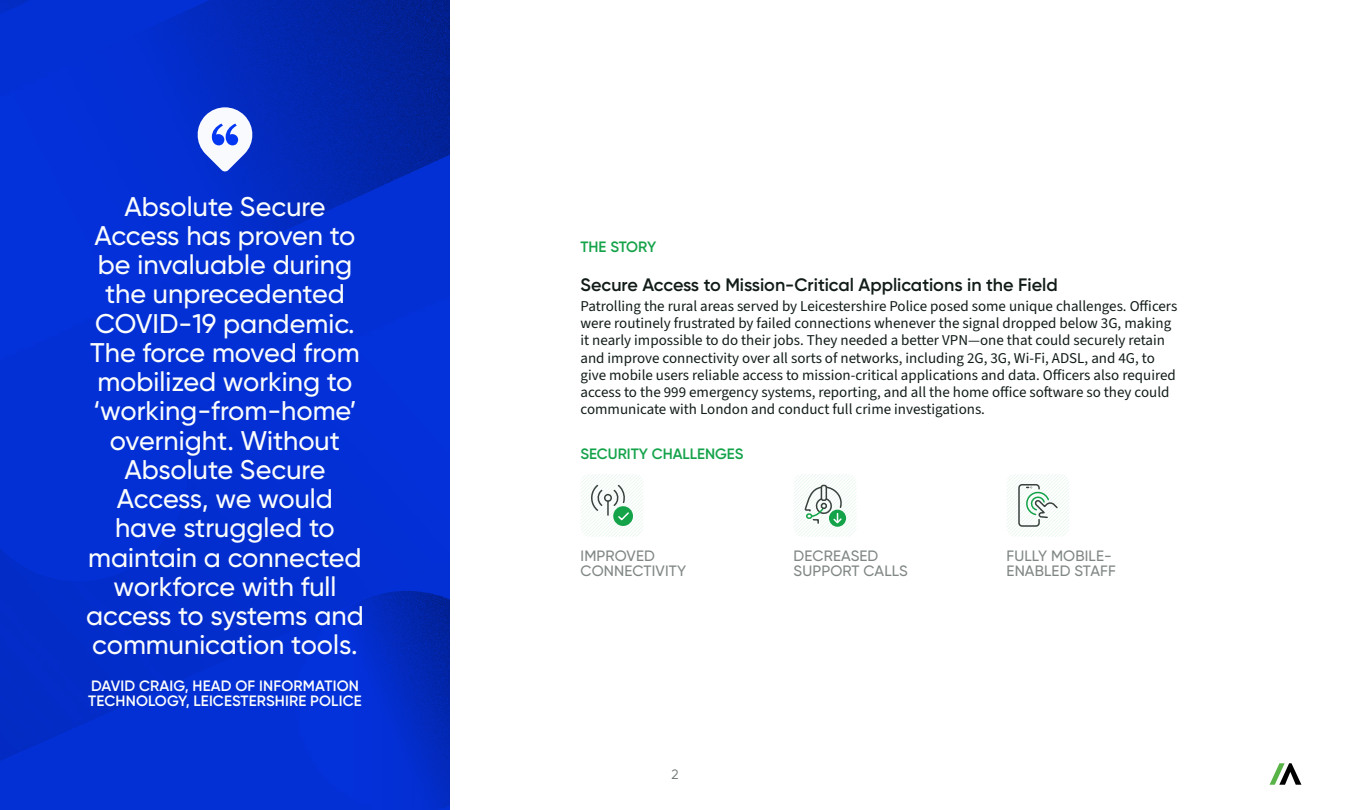
<style>
.page{position:relative;width:1350px;height:810px;background:#fff}
.page>*{position:absolute;margin:0;border:0;box-sizing:border-box;transform-origin:0 0}
.t1{font:500 27px/29.2px "Gilroy";color:#fbfdfc;text-align:center}
.t2{font:600 18px "Gilroy";color:#111c18}
.t3{font:15px/17.2px "Source Sans 3";color:#111c18}
.t4{font:500 15px/15px "Gilroy";letter-spacing:.01em;color:#808784}
.t5{font:600 15px/15px "Gilroy";letter-spacing:.01em;color:#fbfdfc}
.t6{font:600 15px "Gilroy";color:#15a34a}
.t7{font:13.5px "Gilroy";color:#6a716e}
</style>
<div class="page">
<svg style="left:1270px;top:763px;width:31px;height:22px"></svg>
<img style="left:0;top:0;width:450px;height:810px">
<svg style="left:794px;top:474px;width:62px;height:63px"></svg>
<svg style="left:1006px;top:474px;width:64px;height:63px"></svg>
<svg style="left:580px;top:474px;width:64px;height:63px"></svg>
<div style="left:613px;top:506px;width:20px;height:20px;background:#15a34a;border-radius:50%"></div>
<svg style="left:591px;top:485px;width:39px;height:37px"></svg>
<div style="left:1018px;top:484px;width:22px;height:43px;border:2px solid #39423e;border-radius:3px"></div>
<svg style="left:1026px;top:486px;width:32px;height:33px"></svg>
<div style="left:821px;top:485px;width:6px;height:16px;border:2px solid #39423e;border-radius:2px"></div>
<div style="left:829px;top:510px;width:17px;height:17px;background:#15a34a;border-radius:50%"></div>
<svg style="left:804px;top:486px;width:39px;height:40px"></svg>
<svg style="left:178px;top:88px;width:90px;height:90px"></svg>
<svg style="left:211px;top:123px;width:28px;height:22px"></svg>
<p class="t1" style="left:86px;top:191px;width:279px">Absolute Secure<br>Access has proven to be invaluable during the unprecedented<br>COVID-19 pandemic.<br>The force moved from mobilized working to ‘working-from-home’ overnight. Without<br>Absolute Secure<br>Access, we would have struggled to maintain a connected workforce with full access to systems and communication tools.</p>
<p class="t5" style="left:88px;top:678px;width:275px">DAVID CRAIG, HEAD OF INFORMATION<br>TECHNOLOGY, LEICESTERSHIRE POLICE</p>
<p class="t6" style="left:580px;top:238px;width:77px">THE STORY</p>
<p class="t2" style="left:580px;top:273px;width:479px">Secure Access to Mission-Critical Applications in the Field</p>
<p class="t3" style="left:580px;top:297px;width:598px">Patrolling the rural areas served by Leicestershire Police posed some unique challenges. Officers were routinely frustrated by failed connections whenever the signal dropped below 3G, making it nearly impossible to do their jobs. They needed a better VPN—one that could securely retain and improve connectivity over all sorts of networks, including 2G, 3G, Wi-Fi, ADSL, and 4G, to give mobile users reliable access to mission-critical applications and data. Officers also required access to the 999 emergency systems, reporting, and all the home office software so they could communicate with London and conduct full crime investigations.</p>
<p class="t6" style="left:580px;top:444px;width:165px">SECURITY CHALLENGES</p>
<p class="t4" style="left:581px;top:548px;width:107px">IMPROVED<br>CONNECTIVITY</p>
<p class="t4" style="left:794px;top:548px;width:116px">DECREASED<br>SUPPORT CALLS</p>
<p class="t4" style="left:1007px;top:548px;width:111px">FULLY MOBILE-<br>ENABLED STAFF</p>
<p class="t7" style="left:671px;top:766px;width:9px">2</p>
</div>
